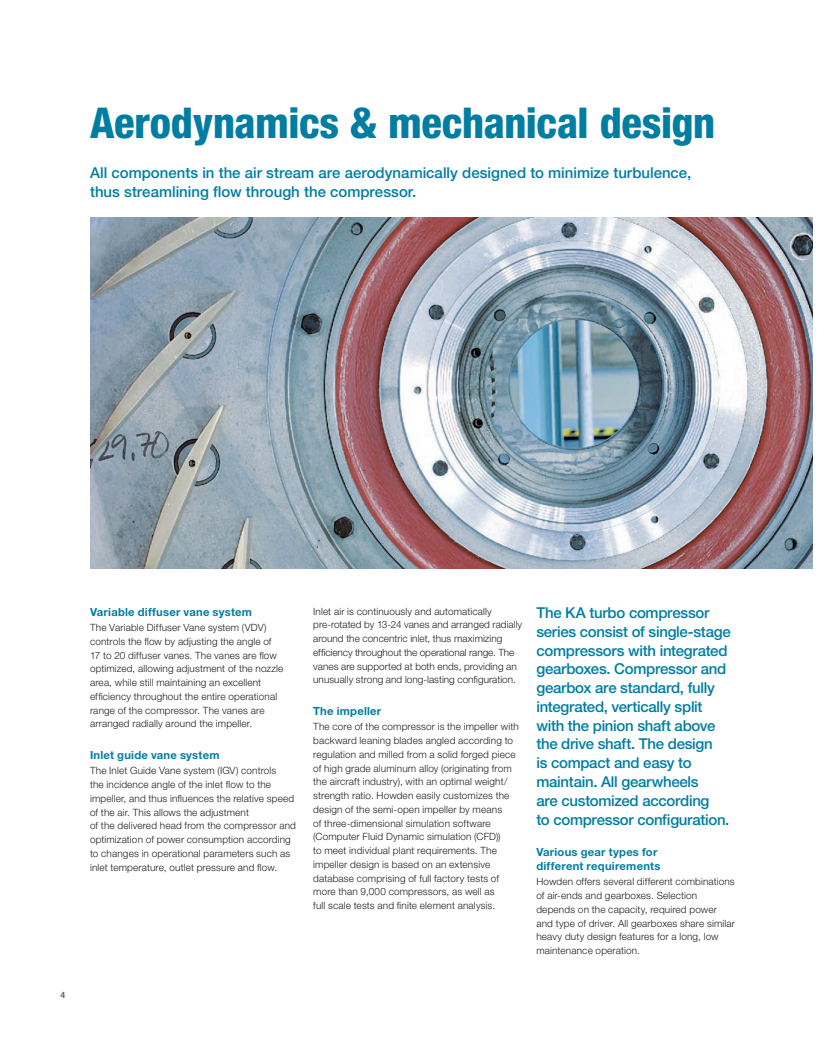
<style>
.page{position:relative;width:839px;height:1064px;background:#fff}
.page>*{position:absolute;margin:0;border:0;box-sizing:border-box;transform-origin:0 0}
.t1{font:800 condensed 42.5px "Helvetica Neue LT Pro";letter-spacing:-.01em;color:#007ea2}
.t2{font:500 15px/18.8px "Helvetica Neue LT Pro";letter-spacing:-.015em;color:#007ea2}
.t3{font:700 11.25px/13.8px "Helvetica Neue LT Pro";letter-spacing:.02em;color:#007ea2}
.t4{font:300 10px/13.8px "Helvetica Neue LT Pro";letter-spacing:.015em;color:#231f20}
.t5{font:500 8.75px "Helvetica Neue LT Pro";color:#3b5566}
</style>
<div class="page">
<img style="left:90px;top:218px;width:723px;height:350px">
<h1 class="t1" style="left:90px;top:97px;width:627px">Aerodynamics &amp; mechanical design</h1>
<h2 class="t2" style="left:90px;top:163px;width:603px">All components in the air stream are aerodynamically designed to minimize turbulence, thus streamlining flow through the compressor.</h2>
<p class="t5" style="left:60px;top:989px;width:6px">4</p>
<p class="t3" style="left:90px;top:604px;width:163px">Variable diffuser vane system</p>
<p class="t4" style="left:90px;top:620px;width:195px">The Variable Diffuser Vane system (VDV) controls the flow by adjusting the angle of 17 to 20 diffuser vanes. The vanes are flow optimized, allowing adjustment of the nozzle area, while still maintaining an excellent efficiency throughout the entire operational range of the compressor. The vanes are arranged radially around the impeller.</p>
<p class="t3" style="left:90px;top:747px;width:131px">Inlet guide vane system</p>
<p class="t4" style="left:90px;top:764px;width:207px">The Inlet Guide Vane system (IGV) controls<br>the incidence angle of the inlet flow to the impeller, and thus influences the relative speed of the air. This allows the adjustment<br>of the delivered head from the compressor and optimization of power consumption according to changes in operational parameters such as inlet temperature, outlet pressure and flow.</p>
<p class="t4" style="left:313px;top:604px;width:210px">Inlet air is continuously and automatically pre-rotated by 13-24 vanes and arranged radially around the concentric inlet, thus maximizing efficiency throughout the operational range. The vanes are supported at both ends, providing an unusually strong and long-lasting configuration.</p>
<p class="t3" style="left:313px;top:703px;width:70px">The impeller</p>
<p class="t4" style="left:313px;top:720px;width:207px">The core of the compressor is the impeller with backward leaning blades angled according to regulation and milled from a solid forged piece of high grade aluminum alloy (originating from the aircraft industry), with an optimal weight/ strength ratio. Howden easily customizes the design of the semi-open impeller by means<br>of three-dimensional simulation software (Computer Fluid Dynamic simulation (CFD))<br>to meet individual plant requirements. The impeller design is based on an extensive database comprising of full factory tests of more than 9,000 compressors, as well as<br>full scale tests and finite element analysis.</p>
<p class="t2" style="left:536px;top:603px;width:196px">The KA turbo compressor series consist of single-stage compressors with integrated gearboxes. Compressor and gearbox are standard, fully integrated, vertically split with the pinion shaft above the drive shaft. The design<br>is compact and easy to maintain. All gearwheels<br>are customized according<br>to compressor configuration.</p>
<p class="t3" style="left:536px;top:845px;width:126px">Various gear types for different requirements</p>
<p class="t4" style="left:536px;top:874px;width:200px">Howden offers several different combinations of air-ends and gearboxes. Selection depends on the capacity, required power and type of driver. All gearboxes share similar heavy duty design features for a long, low maintenance operation.</p>
</div>
